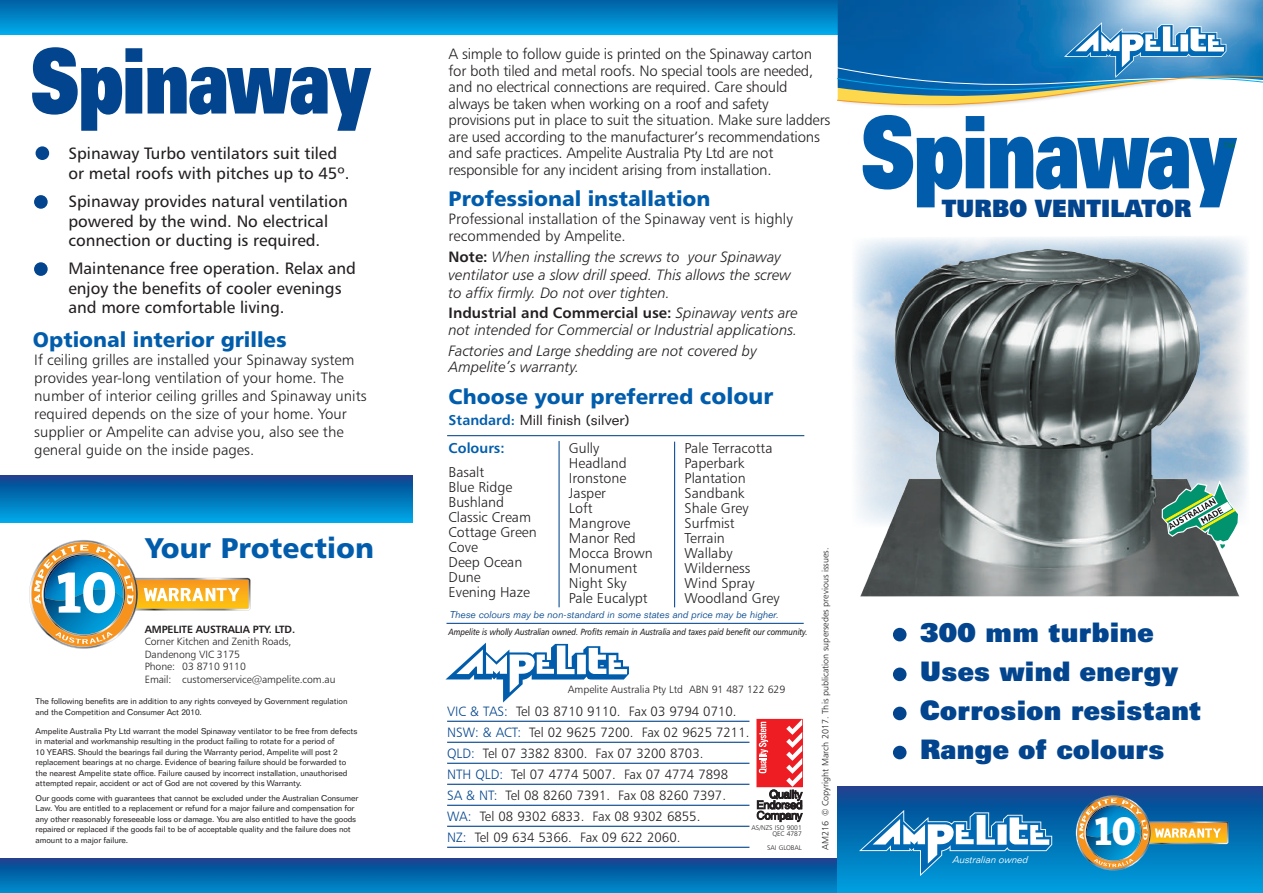
<style>
.page{position:relative;width:1263px;height:893px;background:#fff}
.page>*{position:absolute;margin:0;border:0;box-sizing:border-box;transform-origin:0 0}
.t1{font:900 100.35px "Zurich BT";letter-spacing:-.05em;color:#015dac;scale:.77 1}
.t2{font:900 90.75px "Zurich BT";letter-spacing:-.05em;color:#02448d;scale:.77 1}
.t3{font:59.4px "The Serif Extra Bold Caps";color:#fff}
.t4{font:40.95px "The Serif Extra Bold Caps";color:#fff}
.t5{font:28.5px "Humanist 777 BT Black B";color:#015dac}
.t6{font:900 27px/39px "Zurich BT";letter-spacing:-.01em;color:#02448d}
.t7{font:900 24px "Zurich BT";letter-spacing:-.015em;color:#02448d;scale:.96 1}
.t8{font:21px "Humanist 777 BT Black B";color:#015dac}
.t9{font:18px "Humanist 777 BT Italic B";color:#006e51}
.t10{font:16.5px/19.5px "Humanist 777 BT Roman B";color:#231f20}
.t11{font:15px/16.5px "Humanist 777 BT Light B";letter-spacing:-.015em;color:#231f20}
.t12{font:15px/18px "Humanist 777 BT Light Italic B";color:#231f20}
.t13{font:15px "Humanist 777 BT Bold B";color:#231f20}
.t14{font:14.25px/15px "Humanist 777 BT Light B";color:#231f20}
.t15{font:14.25px "Folio BT";color:#231f20}
.t16{font:14.25px "Humanist 777 BT Bold B";color:#015dac}
.t17{font:13.5px/21px "Humanist 777 BT Light B";color:#231f20}
.t18{font:10.5px/12.6px "Humanist 777 BT Light B";letter-spacing:-.01em;color:#231f20}
.t19{font:10.5px "Humanist 777 BT Bold B";letter-spacing:-.01em;color:#231f20}
.t20{font:italic 300 9.9px "Folio BT";color:#fff}
.t21{font:italic 300 9.75px "Folio BT";color:#02448d}
.t22{font:9px "Humanist 777 BT Italic B";letter-spacing:-.01em;color:#231f20;scale:.87 1}
.t23{font:9px "Humanist 777 BT Light B";color:#231f20}
.t24{font:8.25px/10.5px "Folio BT";letter-spacing:-.01em;color:#231f20}
.t25{font:6.75px/6.8px "Humanist 777 BT Light B";color:#231f20;text-align:right}
.s1{font-family:"Humanist 777 BT Bold B"}
.s2{font-family:"Humanist 777 BT Light Italic B"}
.s3{font-size:22.5px}
.s4{font-family:"Humanist 777 BT Bold B";color:#015dac}
.s5{font-weight:500;color:#015dac}
.s6{color:#02448d}
</style>
<div class="page">
<svg style="left:0;top:859px;width:838px;height:34px;background:#0567ad"></svg>
<svg style="left:0;top:476px;width:412px;height:47px;background:#0376ba"></svg>
<div style="left:0;top:0;width:838px;height:34px;background:linear-gradient(to bottom,#005fa3,#00a8e8)"></div>
<hr style="left:447px;top:721px;width:302px;height:1px;background:#02448d">
<hr style="left:447px;top:742px;width:302px;height:1px;background:#02448d">
<hr style="left:447px;top:763px;width:302px;height:1px;background:#02448d">
<hr style="left:447px;top:784px;width:302px;height:1px;background:#02448d">
<hr style="left:447px;top:805px;width:302px;height:1px;background:#02448d">
<hr style="left:447px;top:826px;width:302px;height:1px;background:#02448d">
<hr style="left:447px;top:847px;width:302px;height:1px;background:#02448d">
<svg style="left:445px;top:642px;width:184px;height:61px"></svg>
<div style="left:577px;top:655px;width:9px;height:19px;background:#fff"></div>
<svg style="left:757px;top:719px;width:46px;height:103px"></svg>
<div style="left:893px;top:628px;width:13px;height:13px;background:#02448d;border-radius:50%"></div>
<div style="left:893px;top:668px;width:13px;height:13px;background:#02448d;border-radius:50%"></div>
<div style="left:893px;top:707px;width:13px;height:13px;background:#02448d;border-radius:50%"></div>
<div style="left:893px;top:746px;width:13px;height:13px;background:#02448d;border-radius:50%"></div>
<div style="left:36px;top:146px;width:13px;height:14px;background:#02448d;border-radius:50%"></div>
<div style="left:34px;top:195px;width:14px;height:14px;background:#02448d;border-radius:50%"></div>
<div style="left:34px;top:262px;width:14px;height:14px;background:#02448d;border-radius:50%"></div>
<hr style="left:447px;top:435px;width:357px;height:1px;background:#02448d">
<hr style="left:446px;top:623px;width:358px;height:1px;background:#02448d">
<hr style="left:558px;top:441px;width:2px;height:166px;background:#02448d">
<hr style="left:674px;top:442px;width:1px;height:165px;background:#02448d">
<svg style="left:29px;top:540px;width:222px;height:109px"></svg>
<img style="left:838px;top:0;width:425px;height:20px">
<svg style="left:838px;top:20px;width:425px;height:87px"></svg>
<svg style="left:838px;top:787px;width:425px;height:106px;background:#0773b8"></svg>
<img style="left:1076px;top:795px;width:152px;height:75px">
<svg style="left:859px;top:810px;width:193px;height:66px"></svg>
<div style="left:997px;top:824px;width:10px;height:21px;background:#fff"></div>
<img style="left:853px;top:236px;width:395px;height:395px">
<svg style="left:1161px;top:479px;width:79px;height:72px;background:#709d89"></svg>
<h2 class="t2" style="left:30px;top:26px;width:447px">Spinaway</h2>
<h3 class="t10" style="left:68px;top:144px;width:282px">Spinaway Turbo ventilators suit tiled or metal roofs with pitches up to 45º.</h3>
<h3 class="t10" style="left:68px;top:191px;width:281px">Spinaway provides natural ventilation powered by the wind. No electrical connection or ducting is required.</h3>
<h3 class="t10" style="left:68px;top:258px;width:289px">Maintenance free operation. Relax and enjoy the benefits of cooler evenings and more comfortable living.</h3>
<h3 class="t8" style="left:33px;top:326px;width:255px">Optional interior grilles</h3>
<p class="t11" style="left:34px;top:350px;width:334px;line-height:18px">If ceiling grilles are installed your Spinaway system provides year-long ventilation of your home. The number of interior ceiling grilles and Spinaway units required depends on the size of your home. Your supplier or Ampelite can advise you, also see the general guide on the inside pages.</p>
<h3 class="t3" style="left:56px;top:542px;width:62px">10</h3>
<h3 class="t5" style="left:145px;top:530px;width:230px">Your Protection</h3>
<p class="t19" style="left:145px;top:622px;width:152px">AMPELITE AUSTRALIA PTY. LTD.</p>
<p class="t18" style="left:145px;top:635px;width:192px">Corner Kitchen and Zenith Roads,<br>Dandenong VIC 3175<br>Phone: 03 8710 9110<br>Email: customerservice@ampelite.com.au</p>
<p class="t24" style="left:36px;top:696px;width:313px">The following benefits are in addition to any rights conveyed by Government regulation and the Competition and Consumer Act 2010.</p>
<p class="t24" style="left:36px;top:725px;width:323px">Ampelite Australia Pty Ltd warrant the model Spinaway ventilator to be free from defects in material and workmanship resulting in the product failing to rotate for a period of<br>10 YEARS. Should the bearings fail during the Warranty period, Ampelite will post 2 replacement bearings at no charge. Evidence of bearing failure should be forwarded to the nearest Ampelite state office. Failure caused by incorrect installation, unauthorised attempted repair, accident or act of God are not covered by this Warranty.</p>
<p class="t24" style="left:36px;top:793px;width:324px">Our goods come with guarantees that cannot be excluded under the Australian Consumer Law. You are entitled to a replacement or refund for a major failure and compensation for any other reasonably foreseeable loss or damage. You are also entitled to have the goods repaired or replaced if the goods fail to be of acceptable quality and the failure does not amount to a major failure.</p>
<p class="t11" style="left:449px;top:45px;width:383px">A simple to follow guide is printed on the Spinaway carton for both tiled and metal roofs. No special tools are needed, and no electrical connections are required. Care should always be taken when working on a roof and safety provisions put in place to suit the situation. Make sure ladders are used according to the manufacturer’s recommendations and safe practices. Ampelite Australia Pty Ltd are not responsible for any incident arising from installation.</p>
<h3 class="t8" style="left:449px;top:185px;width:263px">Professional installation</h3>
<h3 class="t11" style="left:449px;top:211px;width:346px">Professional installation of the Spinaway vent is highly recommended by Ampelite.</h3>
<h3 class="t12" style="left:449px;top:247px;width:344px"><span class="s1">Note:</span> When installing the screws to your Spinaway ventilator use a slow drill speed. This allows the screw to affix firmly. Do not over tighten.</h3>
<h3 class="t13" style="left:449px;top:304px;width:351px">Industrial and Commercial use: <span class="s2">Spinaway vents are</span></h3>
<h3 class="t12" style="left:449px;top:319px;width:350px;line-height:20.7px">not intended for Commercial or Industrial applications.<br>Factories and Large shedding are not covered by</h3>
<h3 class="t12" style="left:449px;top:358px;width:132px">Ampelite’s warranty.</h3>
<h3 class="t8" style="left:449px;top:383px;width:326px">Choose your preferred <span class="s3">colour</span></h3>
<h3 class="t15" style="left:449px;top:411px;width:183px"><span class="s4">Standard</span><span class="s5">:</span> Mill finish (silver)</h3>
<h3 class="t16" style="left:449px;top:439px;width:58px">Colours:</h3>
<h3 class="t14" style="left:449px;top:464px;width:90px">Basalt<br>Blue Ridge<br>Bushland<br>Classic Cream<br>Cottage Green<br>Cove<br>Deep Ocean<br>Dune<br>Evening Haze</h3>
<h3 class="t14" style="left:569px;top:440px;width:85px">Gully<br>Headland<br>Ironstone<br>Jasper<br>Loft<br>Mangrove<br>Manor Red<br>Mocca Brown<br>Monument<br>Night Sky<br>Pale Eucalypt</h3>
<h3 class="t14" style="left:685px;top:440px;width:96px">Pale Terracotta<br>Paperbark<br>Plantation<br>Sandbank<br>Shale Grey<br>Surfmist<br>Terrain<br>Wallaby<br>Wilderness<br>Wind Spray<br>Woodland Grey</h3>
<p class="t21" style="left:450px;top:609px;width:330px">These colours may be non-standard in some states and price may be higher.</p>
<p class="t22" style="left:449px;top:626px;width:414px">Ampelite is wholly Australian owned. Profits remain in Australia and taxes paid benefit our community.</p>
<p class="t18" style="left:568px;top:683px;width:219px">Ampelite Australia Pty Ltd ABN 91 487 122 629</p>
<p class="t17" style="left:447px;top:700px;width:304px"><span class="s6">VIC &amp; TAS:</span> Tel 03 8710 9110. Fax 03 9794 0710.<br><span class="s6">NSW: &amp; ACT:</span> Tel 02 9625 7200. Fax 02 9625 7211.<br><span class="s6">QLD:</span> Tel 07 3382 8300. Fax 07 3200 8703.<br><span class="s6">NTH QLD:</span> Tel 07 4774 5007. Fax 07 4774 7898<br><span class="s6">SA &amp; NT:</span> Tel 08 8260 7391. Fax 08 8260 7397.<br><span class="s6">WA:</span> Tel 08 9302 6833. Fax 08 9302 6855.<br><span class="s6">NZ:</span> Tel 09 634 5366. Fax 09 622 2060.</p>
<p class="t25" style="left:752px;top:824px;width:52px">AS/NZS ISO 9001<br>QEC 4787</p>
<p class="t25" style="left:767px;top:844px;width:36px">SAI GLOBAL</p>
<p class="t23" style="left:820px;top:850px;width:304px;rotate:-90deg">AM216 © Copyright March 2017. This publication supersedes previous issues.</p>
<h1 class="t1" style="left:860px;top:92px;width:493px">Spinaway</h1>
<h3 class="t9" style="left:1222px;top:139px;width:16px">™</h3>
<h3 class="t7" style="left:942px;top:194px;width:261px">TURBO VENTILATOR</h3>
<h3 class="t6" style="left:920px;top:613px;width:283px">300 mm turbine<br>Uses wind energy<br>Corrosion resistant<br>Range of colours</h3>
<p class="t20" style="left:953px;top:854px;width:78px">Australian owned</p>
<h3 class="t4" style="left:1094px;top:797px;width:43px">10</h3>
</div>
